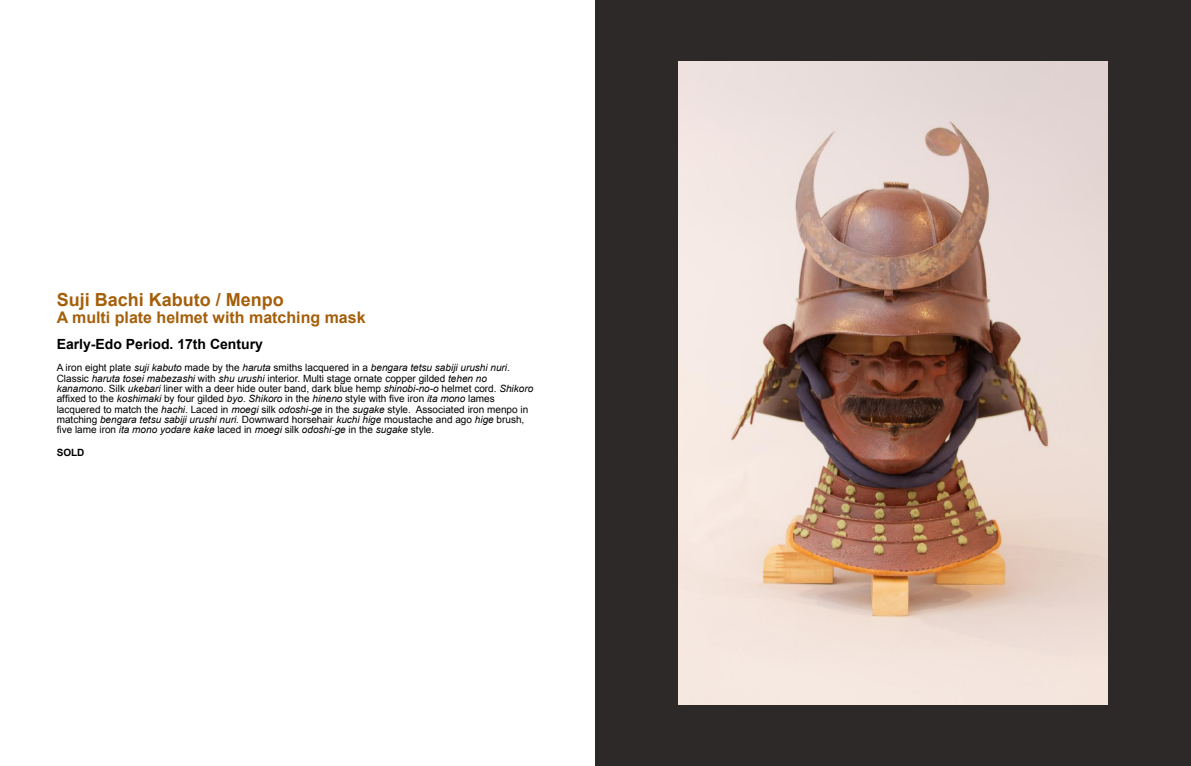
<style>
.page{position:relative;width:1191px;height:766px;background:#fff}
.page>*{position:absolute;margin:0;border:0;box-sizing:border-box;transform-origin:0 0}
.t1{font:700 18px "Arial";color:#a55f0a}
.t2{font:700 16px "Arial";color:#a55f0a}
.t3{font:700 14px "Arial";color:#000}
.t4{font:10px/10.3px "Arial";color:#000}
.t5{font:700 10px "Arial";color:#000}
.s1{font-style:italic}
</style>
<div class="page">
<div style="left:595px;top:0;width:596px;height:765px;background:#2e2929"></div>
<img style="left:678px;top:61px;width:429px;height:643px">
<h1 class="t1" style="left:57px;top:293px;width:229px">Suji Bachi Kabuto / Menpo</h1>
<h2 class="t2" style="left:57px;top:311px;width:310px">A multi plate helmet with matching mask</h2>
<h3 class="t3" style="left:57px;top:339px;width:208px">Early-Edo Period. 17th Century</h3>
<p class="t4" style="left:57px;top:363px;width:478px">A iron eight plate <span class="s1">suji kabuto</span> made by the <span class="s1">haruta</span> smiths lacquered in a <span class="s1">bengara tetsu sabĳi urushi nuri</span>.<br>Classic <span class="s1">haruta tosei mabezashi</span> with <span class="s1">shu urushi</span> interior. Multi stage ornate copper gilded <span class="s1">tehen no kanamon</span>o. Silk <span class="s1">ukebari</span> liner with a deer hide outer band, dark blue hemp <span class="s1">shinobi-no-o</span> helmet cord. <span class="s1">Shikoro </span>affixed to the <span class="s1">koshimaki</span> by four gilded <span class="s1">byo</span>. <span class="s1">Shikoro</span> in the <span class="s1">hineno</span> style with five iron <span class="s1">ita mono</span> lames lacquered to match the <span class="s1">hachi</span>. Laced in <span class="s1">moegi</span> silk <span class="s1">odoshi-ge</span> in the <span class="s1">sugake</span> style. Associated iron menpo in matching <span class="s1">bengara tetsu sabĳi urushi nuri</span>. Downward horsehair <span class="s1">kuchi hige</span> moustache and ago <span class="s1">hige</span> brush, five lame iron <span class="s1">ita mono yodare kake</span> laced in <span class="s1">moegi</span> silk <span class="s1">odoshi-ge</span> in the <span class="s1">sugake</span> style.</p>
<p class="t5" style="left:57px;top:448px;width:29px">SOLD</p>
</div>
